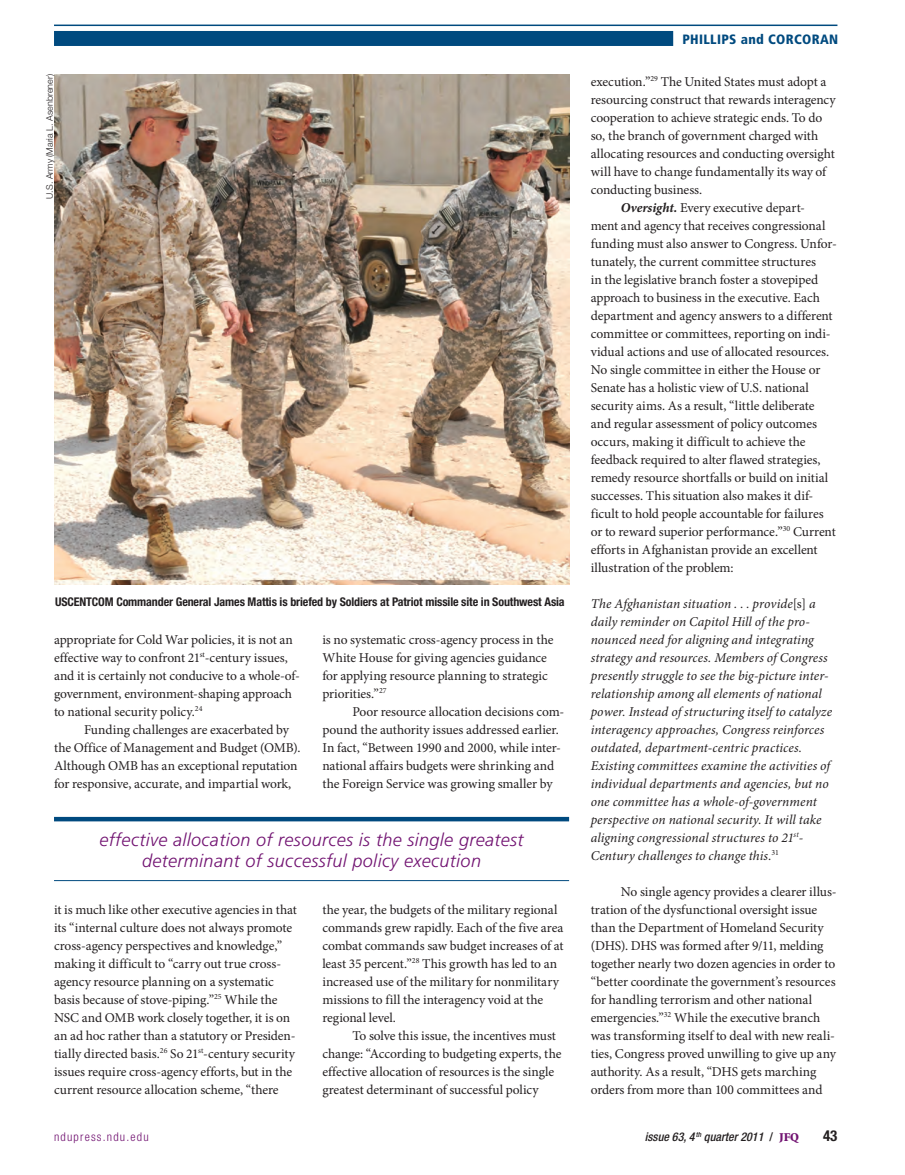
<style>
.page{position:relative;width:905px;height:1175px;background:#fff}
.page>*{position:absolute;margin:0;border:0;box-sizing:border-box;transform-origin:0 0}
.QUOTE__BLUE_Pull-Quo{font:italic 300 18px/21px "Frutiger LT Std";letter-spacing:.02em;color:#711271;text-align:center}
.t1{font:700 condensed 15px "Helvetica Neue LT Std";color:#231f20}
.BODY__Text{font:13.5px/18px "Minion Pro";letter-spacing:-.005em;color:#231f20}
.BODY__Inline_Quote{font:italic 13.5px/18px "Minion Pro";letter-spacing:.005em;color:#231f20}
.t2{font:900 condensed 13.5px "Frutiger LT Std";letter-spacing:.025em;color:#004a7f}
.PHOTO__Caption_White{font:700 condensed 12px "Helvetica Neue LT Std";letter-spacing:-.01em;color:#231f20}
.t3{font:italic 500 condensed 12px "Helvetica Neue LT Std";color:#231f20}
.t4{font:300 condensed 12px "Helvetica Neue LT Std";letter-spacing:.1em;color:#711271}
.PHOTO__Credit{font:300 9px "Helvetica Neue LT Std";color:#231f20}
.s1{font-weight:700;font-style:italic}
.s2{font-style:normal}
.s3{font-family:"Minion Std";font-weight:900;font-style:normal;font-stretch:normal;color:#711271}
</style>
<div class="page">
<div style="left:54px;top:31px;width:619px;height:15px;background:#004a7f"></div>
<hr style="left:54px;top:25px;width:783px;height:1px;background:#004a7f">
<img style="left:54px;top:74px;width:515px;height:510px">
<hr style="left:54px;top:817px;width:515px;height:4px;background:#004a7f">
<hr style="left:54px;top:880px;width:515px;height:1px;background:#004a7f">
<p class="PHOTO__Credit" style="left:44px;top:199px;width:126px;rotate:-90deg">U.S. Army (Maria L. Asenbrener)</p>
<p class="PHOTO__Caption_White" style="left:55px;top:594px;width:511px">USCENTCOM Commander General James Mattis is briefed by Soldiers at Patriot missile site in Southwest Asia</p>
<p class="BODY__Text" style="left:54px;top:630px;width:247px">appropriate for Cold War policies, it is not an effective way to confront 21<sup>st</sup>-century issues, and it is certainly not conducive to a whole-of&shy;government, environment-shaping approach to national security policy.<sup>24</sup></p>
<p class="BODY__Text" style="left:54px;top:720px;width:248px;text-indent:30px">Funding challenges are exacerbated by the Office of Management and Budget (OMB).<br>Although OMB has an exceptional reputation for responsive, accurate, and impartial work,</p>
<p class="BODY__Text" style="left:322px;top:630px;width:232px">is no systematic cross-agency process in the White House for giving agencies guidance for applying resource planning to strategic priorities.”<sup>27</sup></p>
<p class="BODY__Text" style="left:322px;top:702px;width:243px;text-indent:30px">Poor resource allocation decisions com&shy;pound the authority issues addressed earlier.<br>In fact, “Between 1990 and 2000, while inter&shy;national affairs budgets were shrinking and the Foreign Service was growing smaller by</p>
<p class="QUOTE__BLUE_Pull-Quo" style="left:100px;top:829px;width:425px">effective allocation of resources is the single greatest determinant of successful policy execution</p>
<p class="BODY__Text" style="left:54px;top:900px;width:244px">it is much like other executive agencies in that its “internal culture does not always promote cross-agency perspectives and knowledge,” making it difficult to “carry out true cross&shy;agency resource planning on a systematic basis because of stove-piping.”<sup>25</sup> While the NSC and OMB work closely together, it is on an ad hoc rather than a statutory or Presiden&shy;tially directed basis.<sup>26</sup> So 21<sup>st</sup>-century security issues require cross-agency efforts, but in the current resource allocation scheme, “there</p>
<p class="BODY__Text" style="left:322px;top:900px;width:243px">the year, the budgets of the military regional commands grew rapidly. Each of the five area combat commands saw budget increases of at least 35 percent.”<sup>28</sup> This growth has led to an increased use of the military for nonmilitary missions to fill the interagency void at the regional level.</p>
<p class="BODY__Text" style="left:322px;top:1026px;width:240px;text-indent:30px">To solve this issue, the incentives must change: “According to budgeting experts, the effective allocation of resources is the single greatest determinant of successful policy</p>
<p class="t2" style="left:682px;top:31px;width:157px">PHILLIPS and CORCORAN</p>
<p class="BODY__Text" style="left:590px;top:72px;width:246px">execution.”<sup>29</sup> The United States must adopt a resourcing construct that rewards interagency cooperation to achieve strategic ends. To do so, the branch of government charged with allocating resources and conducting oversight will have to change fundamentally its way of conducting business.</p>
<p class="BODY__Text" style="left:590px;top:198px;width:248px;text-indent:30px"><span class="s1">Oversight.</span> Every executive depart-<br>ment and agency that receives congressional funding must also answer to Congress. Unfor&shy;tunately, the current committee structures<br>in the legislative branch foster a stovepiped approach to business in the executive. Each department and agency answers to a different committee or committees, reporting on indi&shy;vidual actions and use of allocated resources.<br>No single committee in either the House or Senate has a holistic view of U.S. national security aims. As a result, “little deliberate and regular assessment of policy outcomes occurs, making it difficult to achieve the feedback required to alter flawed strategies, remedy resource shortfalls or build on initial successes. This situation also makes it dif&shy;ficult to hold people accountable for failures or to reward superior performance.”<sup>30</sup> Current efforts in Afghanistan provide an excellent illustration of the problem:</p>
<p class="BODY__Inline_Quote" style="left:590px;top:594px;width:243px">The Afghanistan situation . . . provide<span class="s2">[s]</span> a daily reminder on Capitol Hill of the pro&shy;nounced need for aligning and integrating strategy and resources. Members of Congress presently struggle to see the big-picture inter&shy;relationship among all elements of national power. Instead of structuring itself to catalyze interagency approaches, Congress reinforces outdated, department-centric practices.<br>Existing committees examine the activities of individual departments and agencies, but no one committee has a whole-of-government perspective on national security. It will take aligning congressional structures to 21<sup>st</sup>-Century challenges to change this.<sup>31</sup></p>
<p class="BODY__Text" style="left:590px;top:882px;width:247px;text-indent:30px">No single agency provides a clearer illus&shy;tration of the dysfunctional oversight issue than the Department of Homeland Security (DHS). DHS was formed after 9/11, melding together nearly two dozen agencies in order to “better coordinate the government’s resources for handling terrorism and other national emergencies.”<sup>32</sup> While the executive branch was transforming itself to deal with new reali&shy;ties, Congress proved unwilling to give up any authority. As a result, “DHS gets marching orders from more than 100 committees and</p>
<p class="t4" style="left:54px;top:1129px;width:96px">ndupress.ndu.edu</p>
<p class="t3" style="left:645px;top:1129px;width:156px">issue 63, 4 <sup>th</sup> quarter 2011 <span class="s2">/</span> <span class="s3">JFQ</span></p>
<p class="t1" style="left:823px;top:1126px;width:16px">43</p>
</div>
